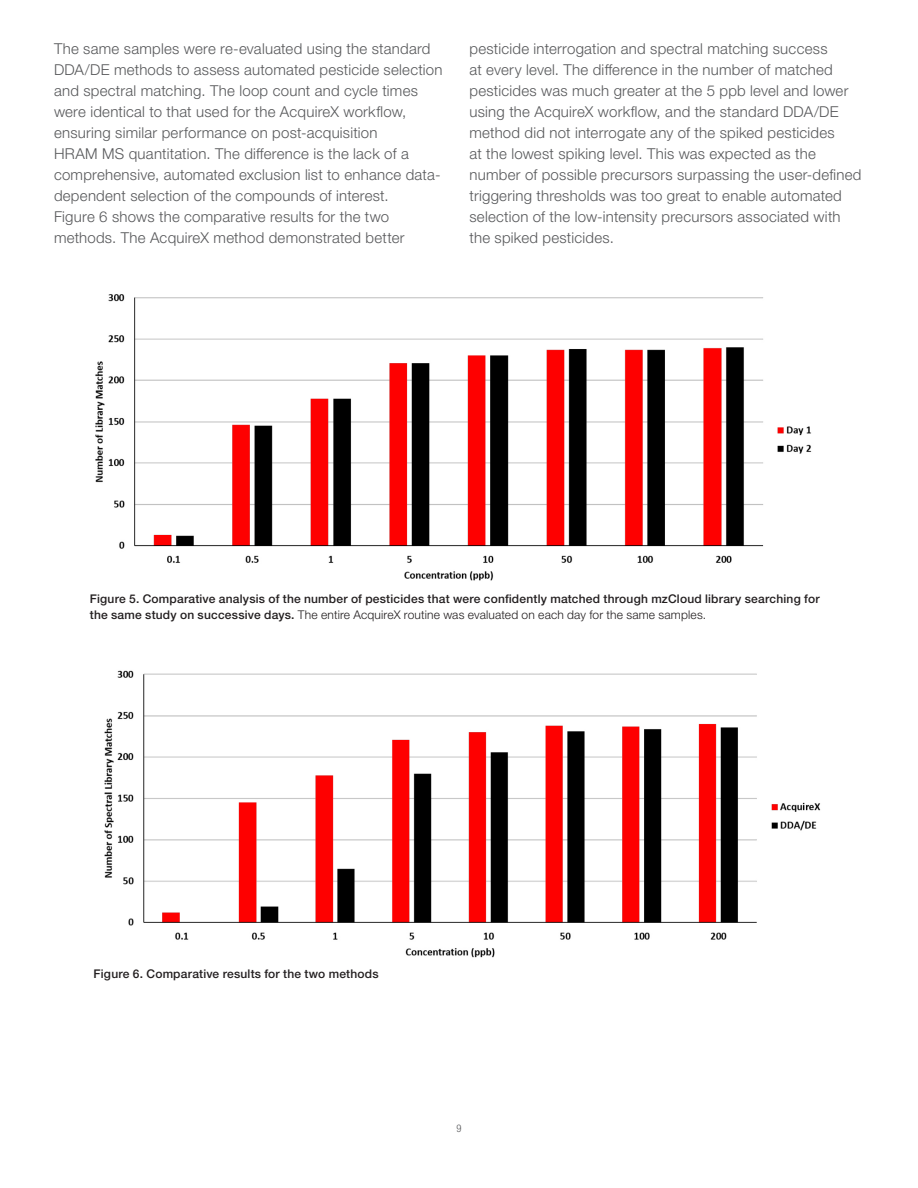
<style>
.page{position:relative;width:918px;height:1188px;background:#fff}
.page>*{position:absolute;margin:0;border:0;box-sizing:border-box;transform-origin:0 0}
.t1{font:300 15px/21px "Helvetica Neue LTW1 G";letter-spacing:.015em;color:#57585a}
.t2{font:500 12px/15.8px "Helvetica Neue LTW1 G";letter-spacing:.015em;color:#231f20}
.t3{font:300 condensed 10.5px "Helvetica Neue LTW1 G";color:#57585a}
.s1{font-weight:300}
</style>
<div class="page">
<img style="left:95px;top:294px;width:717px;height:287px">
<img style="left:104px;top:670px;width:717px;height:288px">
<p class="t1" style="left:54px;top:38px;width:390px">The same samples were re-evaluated using the standard DDA/DE methods to assess automated pesticide selection and spectral matching. The loop count and cycle times were identical to that used for the AcquireX workflow, ensuring similar performance on post-acquisition<br>HRAM MS quantitation. The difference is the lack of a comprehensive, automated exclusion list to enhance data&shy;dependent selection of the compounds of interest.<br>Figure 6 shows the comparative results for the two methods. The AcquireX method demonstrated better</p>
<p class="t1" style="left:469px;top:38px;width:393px">pesticide interrogation and spectral matching success<br>at every level. The difference in the number of matched pesticides was much greater at the 5 ppb level and lower using the AcquireX workflow, and the standard DDA/DE method did not interrogate any of the spiked pesticides<br>at the lowest spiking level. This was expected as the number of possible precursors surpassing the user-defined triggering thresholds was too great to enable automated selection of the low-intensity precursors associated with the spiked pesticides.</p>
<p class="t2" style="left:90px;top:591px;width:731px">Figure 5. Comparative analysis of the number of pesticides that were confidently matched through mzCloud library searching for the same study on successive days. <span class="s1">The entire AcquireX routine was evaluated on each day for the same samples.</span></p>
<p class="t2" style="left:94px;top:965px;width:286px">Figure 6. Comparative results for the two methods</p>
<p class="t3" style="left:456px;top:1122px;width:7px">9</p>
</div>
